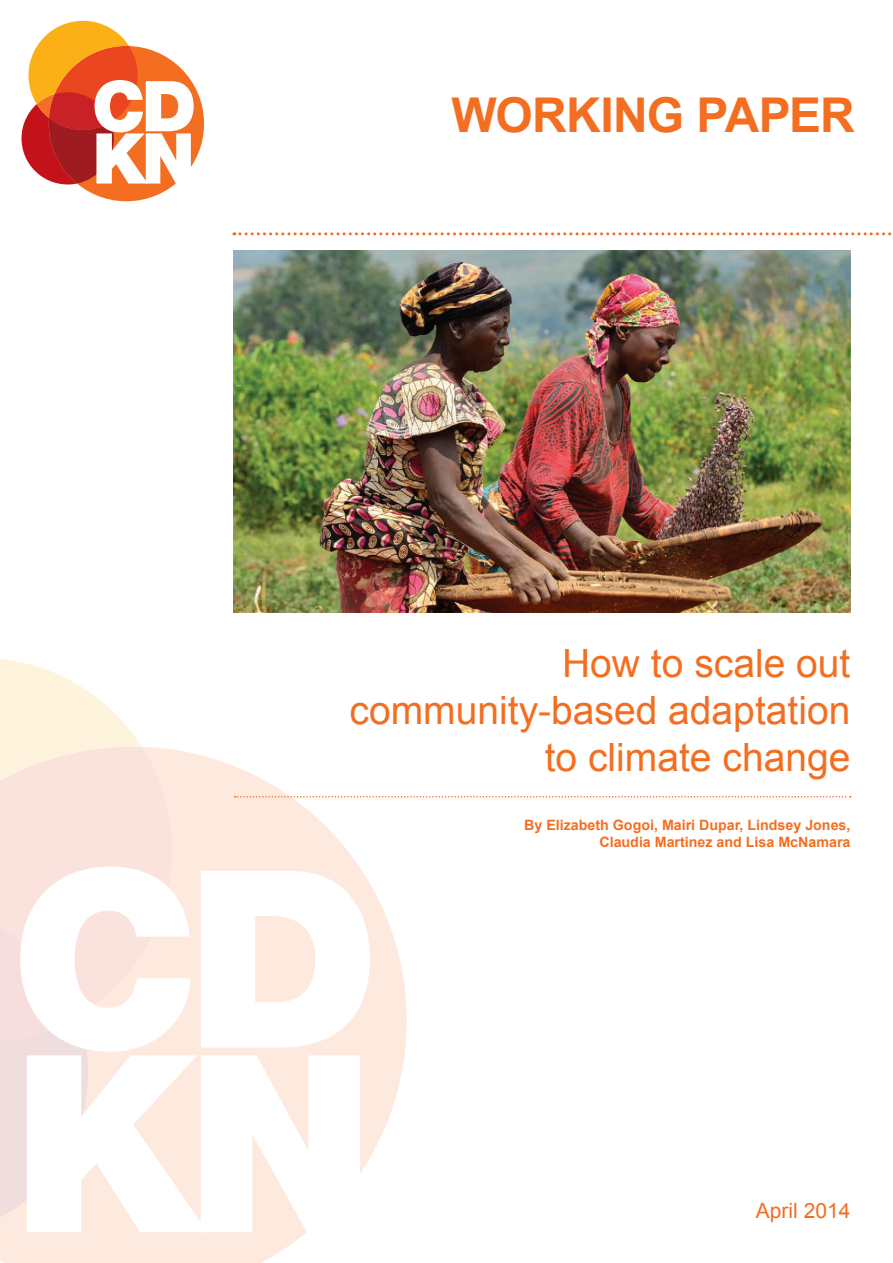
<style>
.page{position:relative;width:893px;height:1263px;background:#fff}
.page>*{position:absolute;margin:0;border:0;box-sizing:border-box;transform-origin:0 0}
.t1{font:700 48px "Arial";letter-spacing:-.015em;color:#f36e21}
.t2{font:39px/46.8px "Arial";color:#f36e21;text-align:right}
.t3{font:21px "Arial";color:#f36e21}
.t4{font:700 14.25px/17.1px "Arial";color:#f36e21;text-align:right}
</style>
<div class="page">
<div style="left:49px;top:46px;width:155px;height:155px;background:#f36e21;border-radius:50%"></div>
<svg style="left:22px;top:21px;width:172px;height:163px"></svg>
<svg style="left:0;top:1232px;width:307px;height:31px;background:#fdeadf"></svg>
<svg style="left:234px;top:232px;width:658px;height:3px"></svg>
<img style="left:234px;top:251px;width:616px;height:361px">
<svg style="left:0;top:659px;width:851px;height:573px"></svg>
<h1 class="t1" style="left:451px;top:88px;width:405px">WORKING PAPER</h1>
<h2 class="t2" style="left:350px;top:640px;width:502px">How to scale out community-based adaptation to climate change</h2>
<p class="t4" style="left:524px;top:817px;width:328px">By Elizabeth Gogoi, Mairi Dupar, Lindsey Jones,<br>Claudia Martinez and Lisa McNamara</p>
<h3 class="t3" style="left:756px;top:1199px;width:96px">April 2014</h3>
</div>
